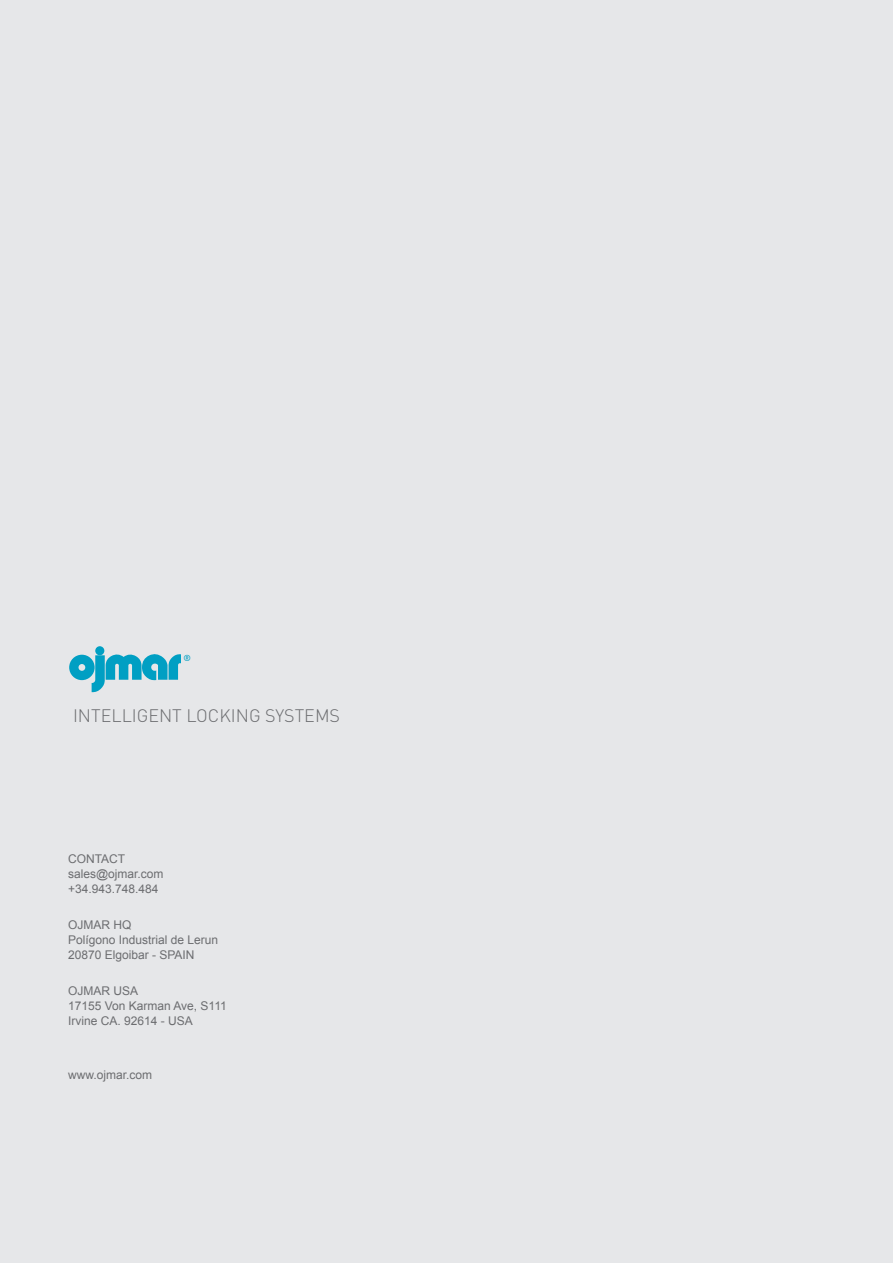
<style>
.page{position:relative;width:893px;height:1263px;background:#e6e7e9}
.page>*{position:absolute;margin:0;border:0;box-sizing:border-box;transform-origin:0 0}
.t1{font:300 17.85px "DINOT";color:#6c6d70}
.t2{font:12px "Arial";color:#6c6d70}
.t3{font:500 8.7px "DINOT";color:#009fc3}
</style>
<div class="page">
<div style="left:95px;top:646px;width:9px;height:9px;background:#009fc3;border-radius:50%"></div>
<svg style="left:69px;top:653px;width:112px;height:39px"></svg>
<p class="t3" style="left:184px;top:651px;width:9px">®</p>
<p class="t1" style="left:73px;top:704px;width:269px">INTELLIGENT LOCKING SYSTEMS</p>
<p class="t2" style="left:68px;top:851px;width:59px">CONTACT</p>
<p class="t2" style="left:68px;top:866px;width:97px">sales@ojmar.com</p>
<p class="t2" style="left:68px;top:881px;width:92px">+34.943.748.484</p>
<p class="t2" style="left:68px;top:917px;width:65px">OJMAR HQ</p>
<p class="t2" style="left:68px;top:932px;width:152px">Polígono Industrial de Lerun</p>
<p class="t2" style="left:68px;top:947px;width:128px">20870 Elgoibar - SPAIN</p>
<p class="t2" style="left:68px;top:983px;width:72px">OJMAR USA</p>
<p class="t2" style="left:68px;top:998px;width:160px">17155 Von Karman Ave, S111</p>
<p class="t2" style="left:68px;top:1013px;width:126px">Irvine CA. 92614 - USA</p>
<p class="t2" style="left:68px;top:1067px;width:86px">www.ojmar.com</p>
</div>
